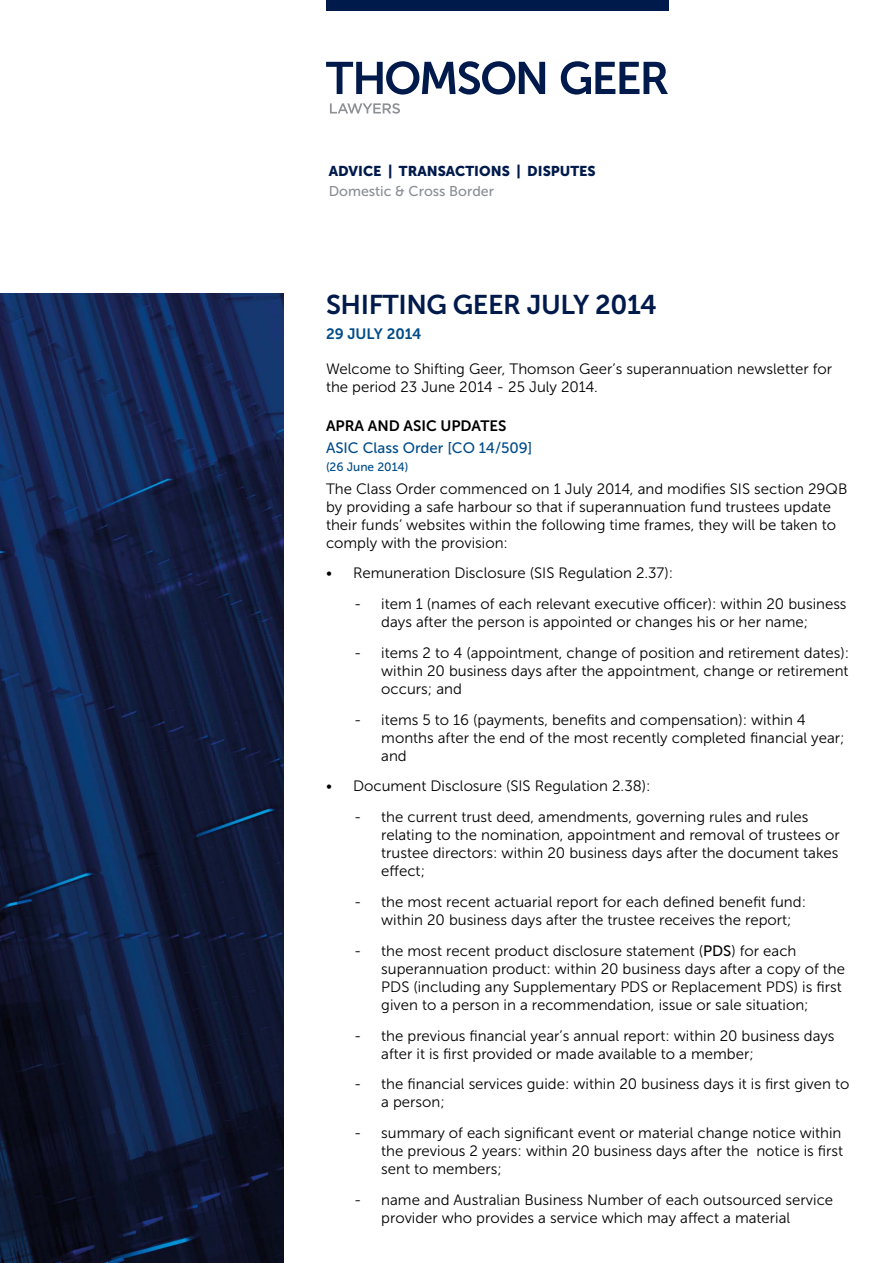
<style>
.page{position:relative;width:893px;height:1263px;background:#fff}
.page>*{position:absolute;margin:0;border:0;box-sizing:border-box;transform-origin:0 0}
.t1{font:27px "Museo Sans 700";letter-spacing:-.015em;color:#001a4b}
.t2{font:15px/18px "Museo Sans 300";color:#000}
.t3{font:15px "Museo Sans 500";color:#004c88}
.t4{font:15px "Museo Sans 700";color:#000}
.t5{font:15px "Museo Sans 700";color:#004c88}
.t6{font:14.1px "Museo Sans 900";color:#001a4b}
.t7{font:14.1px "Museo Sans 500";color:#8a8e95}
.t8{font:12px "Museo Sans 500";color:#004c88}
.s1{font-family:"Museo Sans 500"}
</style>
<div class="page">
<img style="left:0;top:293px;width:283px;height:970px">
<svg style="left:326px;top:61px;width:342px;height:34px"></svg>
<svg style="left:330px;top:103px;width:70px;height:11px"></svg>
<div style="left:326px;top:0;width:343px;height:10px;background:#001a4b"></div>
<p class="t6" style="left:329px;top:163px;width:269px">ADVICE | TRANSACTIONS | DISPUTES</p>
<p class="t7" style="left:329px;top:183px;width:167px">Domestic &amp; Cross Border</p>
<h1 class="t1" style="left:326px;top:289px;width:332px">SHIFTING GEER JULY 2014</h1>
<p class="t5" style="left:326px;top:325px;width:97px">29 JULY 2014</p>
<p class="t2" style="left:326px;top:360px;width:508px">Welcome to Shifting Geer, Thomson Geer’s superannuation newsletter for the period 23 June 2014 - 25 July 2014.</p>
<p class="t4" style="left:326px;top:418px;width:182px">APRA AN D ASI C U PDATES</p>
<p class="t3" style="left:326px;top:440px;width:208px">ASIC Class Order [CO 14/509]</p>
<p class="t8" style="left:326px;top:461px;width:84px">(26 June 2014)</p>
<p class="t2" style="left:326px;top:480px;width:523px">The Class Order commenced on 1 July 2014, and modifies SIS section 29QB by providing a safe harbour so that if superannuation fund trustees update their funds’ websites within the following time frames, they will be taken to comply with the provision:</p>
<p class="t2" style="left:326px;top:564px;width:349px">• Remuneration Disclosure (SIS Regulation 2.37):</p>
<p class="t2" style="left:381px;top:595px;width:467px;text-indent:-27px">- item 1 (names of each relevant executive officer): within 20 business days after the person is appointed or changes his or her name;</p>
<p class="t2" style="left:381px;top:644px;width:469px;text-align:justify;text-indent:-27px">- items 2 to 4 (appointment, change of position and retirement dates): within 20 business days after the appointment, change or retirement occurs; and</p>
<p class="t2" style="left:381px;top:711px;width:465px;text-indent:-27px">- items 5 to 16 (payments, benefits and compensation): within 4 months after the end of the most recently completed financial year; and</p>
<p class="t2" style="left:326px;top:777px;width:326px">• Document Disclosure (SIS Regulation 2.38):</p>
<p class="t2" style="left:381px;top:808px;width:460px;text-indent:-27px">- the current trust deed, amendments, governing rules and rules relating to the nomination, appointment and removal of trustees or trustee directors: within 20 business days after the document takes effect;</p>
<p class="t2" style="left:381px;top:893px;width:426px;text-indent:-27px">- the most recent actuarial report for each defined benefit fund: within 20 business days after the trustee receives the report;</p>
<p class="t2" style="left:381px;top:942px;width:465px;text-indent:-27px">- the most recent product disclosure statement (<span class="s1">PDS</span>) for each superannuation product: within 20 business days after a copy of the PDS (including any Supplementary PDS or Replacement PDS) is first given to a person in a recommendation, issue or sale situation;</p>
<p class="t2" style="left:381px;top:1026px;width:455px;text-indent:-27px">- the previous financial year’s annual report: within 20 business days after it is first provided or made available to a member;</p>
<p class="t2" style="left:381px;top:1075px;width:470px;text-indent:-27px">- the financial services guide: within 20 business days it is first given to a person;</p>
<p class="t2" style="left:381px;top:1124px;width:463px;text-align:justify;text-indent:-27px">- summary of each significant event or material change notice within the previous 2 years: within 20 business days after the notice is first sent to members;</p>
<p class="t2" style="left:381px;top:1191px;width:453px;text-indent:-27px">- name and Australian Business Number of each outsourced service provider who provides a service which may affect a material</p>
</div>
